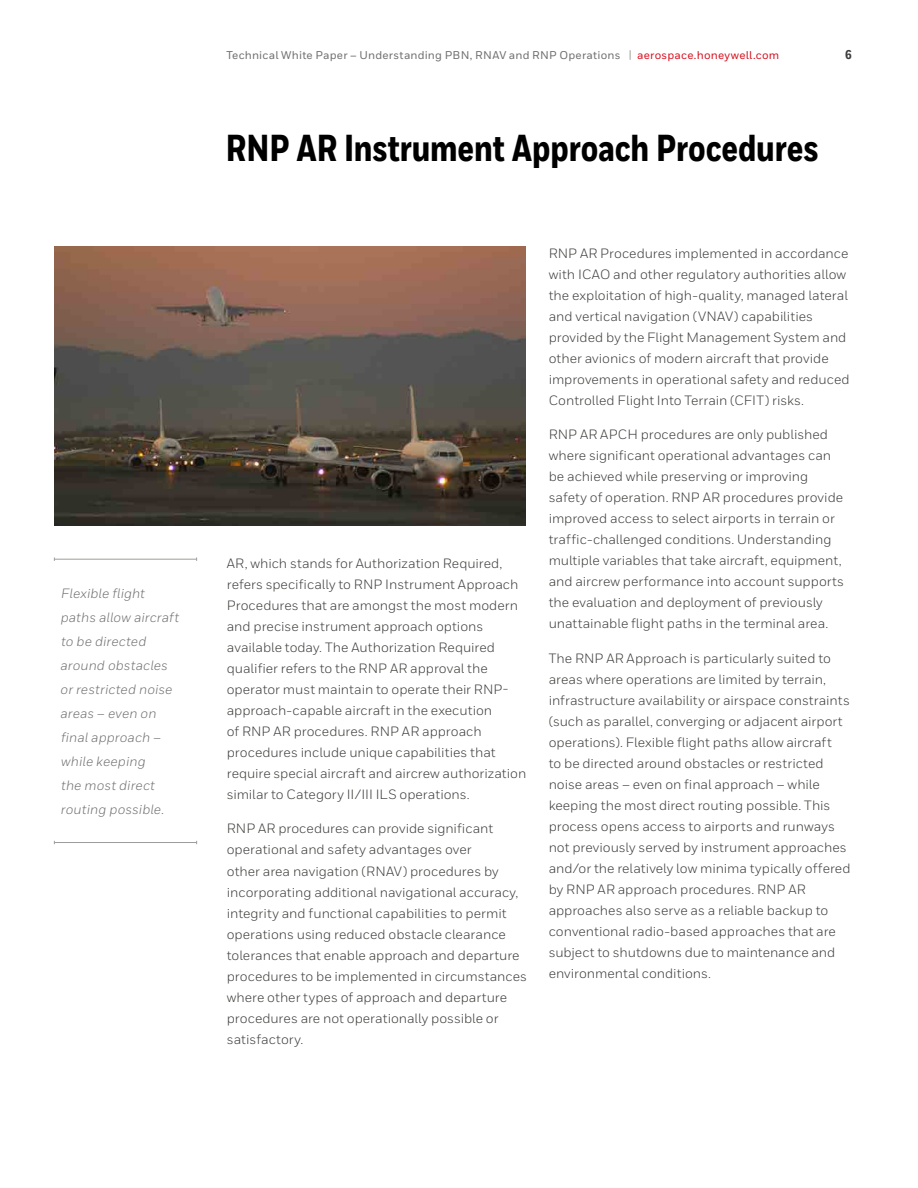
<style>
.page{position:relative;width:918px;height:1188px;background:#fff}
.page>*{position:absolute;margin:0;border:0;box-sizing:border-box;transform-origin:0 0}
.t1{font:800 37.5px "Honeywell Cond";letter-spacing:-.005em;color:#000}
.t2{font:13.5px/21px "Honeywell Sans";color:#3c3c3b}
.t3{font:italic 13.5px/24px "Honeywell Sans";letter-spacing:.005em;color:#706f6f}
.t4{font:800 12.75px "Honeywell Cond";color:#3c3c3b}
.t5{font:500 11.25px "Honeywell Sans";letter-spacing:.02em;color:#706f6f}
.s1{font-size:11.4px;color:#9d9d9c}
.s2{color:#d61120}
</style>
<div class="page">
<hr style="left:54px;top:559px;width:143px;height:1px;background:#9d9d9c">
<hr style="left:54px;top:842px;width:143px;height:1px;background:#9d9d9c">
<img style="left:54px;top:247px;width:472px;height:279px">
<p class="t3" style="left:61px;top:582px;width:120px">Flexible flight paths allow aircraft to be directed around obstacles or restricted noise areas – even on final approach – while keeping<br>the most direct routing possible.</p>
<p class="t5" style="left:226px;top:48px;width:554px">Technical White Paper – Understanding PBN, RNAV and RNP Operations <span class="s1">|</span> <span class="s2">aerospace.honeywell.com</span></p>
<p class="t4" style="left:845px;top:46px;width:8px">6</p>
<h1 class="t1" style="left:226px;top:125px;width:594px">RNP AR Instrument Approach Procedures</h1>
<p class="t2" style="left:227px;top:553px;width:301px">AR, which stands for Authorization Required, refers specifically to RNP Instrument Approach Procedures that are amongst the most modern and precise instrument approach options available today. The Authorization Required qualifier refers to the RNP AR approval the operator must maintain to operate their RNP&shy;approach-capable aircraft in the execution<br>of RNP AR procedures. RNP AR approach procedures include unique capabilities that require special aircraft and aircrew authorization similar to Category II/III ILS operations.</p>
<p class="t2" style="left:227px;top:818px;width:302px">RNP AR procedures can provide significant operational and safety advantages over<br>other area navigation (RNAV) procedures by incorporating additional navigational accuracy, integrity and functional capabilities to permit operations using reduced obstacle clearance tolerances that enable approach and departure procedures to be implemented in circumstances where other types of approach and departure procedures are not operationally possible or satisfactory.</p>
<p class="t2" style="left:549px;top:242px;width:302px">RNP AR Procedures implemented in accordance with ICAO and other regulatory authorities allow the exploitation of high-quality, managed lateral and vertical navigation (VNAV) capabilities provided by the Flight Management System and other avionics of modern aircraft that provide improvements in operational safety and reduced Controlled Flight Into Terrain (CFIT) risks.</p>
<p class="t2" style="left:549px;top:424px;width:297px">RNP AR APCH procedures are only published where significant operational advantages can be achieved while preserving or improving safety of operation. RNP AR procedures provide improved access to select airports in terrain or traffic-challenged conditions. Understanding multiple variables that take aircraft, equipment, and aircrew performance into account supports the evaluation and deployment of previously unattainable flight paths in the terminal area.</p>
<p class="t2" style="left:549px;top:648px;width:303px">The RNP AR Approach is particularly suited to areas where operations are limited by terrain, infrastructure availability or airspace constraints (such as parallel, converging or adjacent airport operations). Flexible flight paths allow aircraft<br>to be directed around obstacles or restricted noise areas – even on final approach – while keeping the most direct routing possible. This process opens access to airports and runways not previously served by instrument approaches and/or the relatively low minima typically offered by RNP AR approach procedures. RNP AR approaches also serve as a reliable backup to conventional radio-based approaches that are subject to shutdowns due to maintenance and environmental conditions.</p>
</div>
